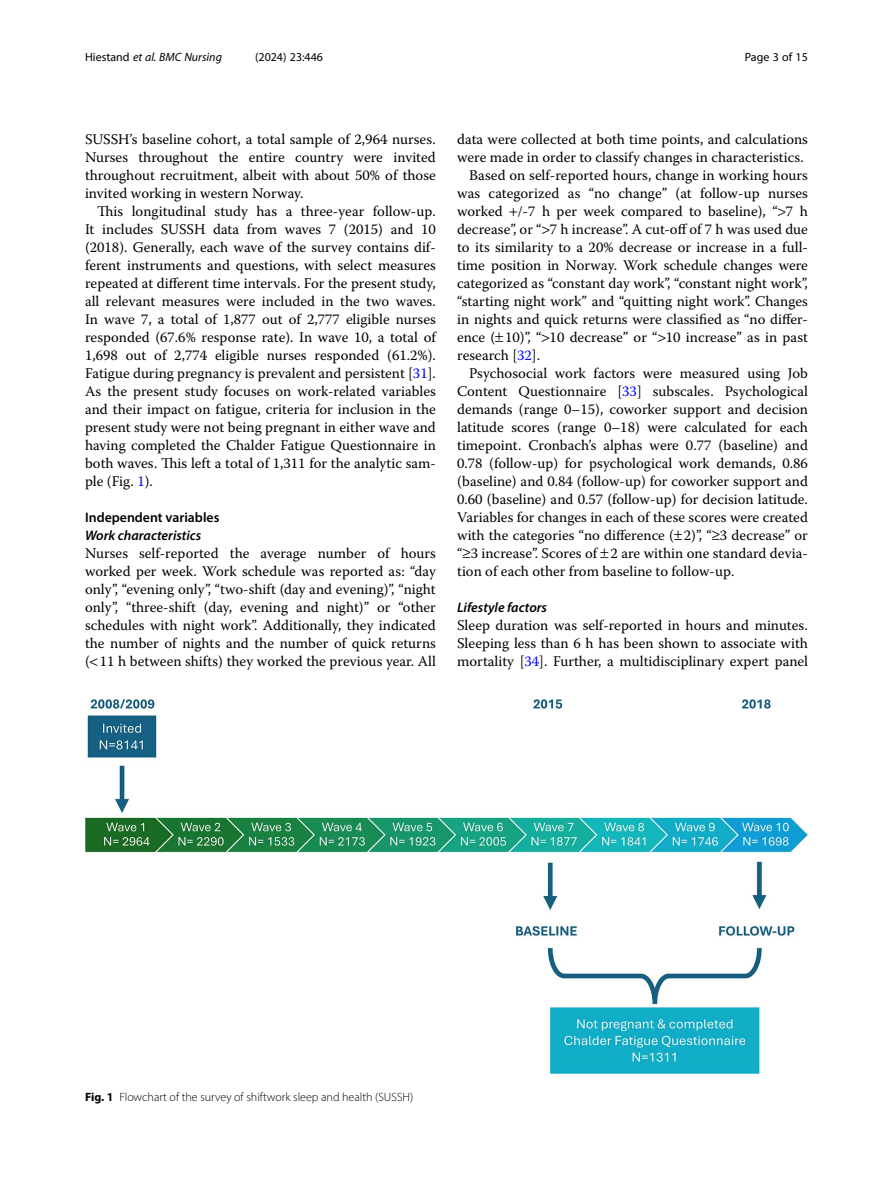
<style>
.page{position:relative;width:893px;height:1191px;background:#fff}
.page>*{position:absolute;margin:0;border:0;box-sizing:border-box;transform-origin:0 0}
.Body_Text_Indent{font:14.7px/18px "Warnock Pro";color:#000;text-align:justify}
.Body_Text{font:14.7px/18px "Warnock Pro";color:#000;text-align:justify}
.Head_2{font:600 13.8px "Myriad Pro";color:#000}
.Head_3_after_2{font:italic 600 13.8px "Myriad Pro";color:#000}
.Head_3{font:italic 600 13.8px "Myriad Pro";color:#000}
.Figure_Caption{font:300 12px "Myriad Pro";color:#000}
.t1{font:italic 12px "Myriad Pro";color:#000}
.t2{font:12px "Myriad Pro";color:#000}
.s1{font-style:normal}
.s2{color:#00f}
.s3{font-weight:700}
</style>
<div class="page">
<img style="left:85px;top:699px;width:723px;height:375px">
<p class="t1" style="left:85px;top:50px;width:138px"><span class="s1">Hiestand</span> et al. BMC Nursing</p>
<p class="t2" style="left:255px;top:50px;width:70px">(2024) 23:446</p>
<p class="t2" style="left:745px;top:50px;width:65px">Page 3 of 15</p>
<p class="Body_Text" style="left:85px;top:130px;width:352px">SUSSH’s baseline cohort, a total sample of 2,964 nurses.<br>Nurses throughout the entire country were invited throughout recruitment, albeit with about 50% of those invited working in western Norway.</p>
<p class="Body_Text_Indent" style="left:85px;top:202px;width:352px;text-indent:12px">This longitudinal study has a three-year follow-up.<br>It includes SUSSH data from waves 7 (2015) and 10 (2018). Generally, each wave of the survey contains dif&shy;ferent instruments and questions, with select measures repeated at different time intervals. For the present study, all relevant measures were included in the two waves.<br>In wave 7, a total of 1,877 out of 2,777 eligible nurses responded (67.6% response rate). In wave 10, a total of 1,698 out of 2,774 eligible nurses responded (61.2%).<br>Fatigue during pregnancy is prevalent and persistent [<span class="s2">31</span>].<br>As the present study focuses on work-related variables and their impact on fatigue, criteria for inclusion in the present study were not being pregnant in either wave and having completed the Chalder Fatigue Questionnaire in both waves. This left a total of 1,311 for the analytic sam&shy;ple (Fig. <span class="s2">1</span>).</p>
<p class="Head_2" style="left:85px;top:509px;width:136px">Independent variables</p>
<p class="Head_3_after_2" style="left:85px;top:527px;width:118px">Work characteristics</p>
<p class="Body_Text" style="left:85px;top:544px;width:352px">Nurses self-reported the average number of hours worked per week. Work schedule was reported as: “day only”, “evening only”, “two-shift (day and evening)”, “night only”, “three-shift (day, evening and night)” or “other schedules with night work”. Additionally, they indicated the number of nights and the number of quick returns ( 11 h between shifts) they worked the previous year. All</p>
<p class="Body_Text" style="left:457px;top:130px;width:352px">data were collected at both time points, and calculations were made in order to classify changes in characteristics.</p>
<p class="Body_Text_Indent" style="left:457px;top:166px;width:352px;text-indent:12px">Based on self-reported hours, change in working hours was categorized as “no change” (at follow-up nurses worked /-7 h per week compared to baseline), “ 7 h decrease”, or “ 7 h increase”. A cut-off of 7 h was used due to its similarity to a 20% decrease or increase in a full&shy;time position in Norway. Work schedule changes were categorized as “constant day work”, “constant night work”, “starting night work” and “quitting night work”. Changes in nights and quick returns were classified as “no differ&shy;ence ( 10)”, “ 10 decrease” or “ 10 increase” as in past research [<span class="s2">32</span>].</p>
<p class="Body_Text_Indent" style="left:457px;top:364px;width:352px;text-indent:12px">Psychosocial work factors were measured using Job Content Questionnaire [<span class="s2">33</span>] subscales. Psychological demands (range 0–15), coworker support and decision latitude scores (range 0–18) were calculated for each timepoint. Cronbach’s alphas were 0.77 (baseline) and 0.78 (follow-up) for psychological work demands, 0.86 (baseline) and 0.84 (follow-up) for coworker support and 0.60 (baseline) and 0.57 (follow-up) for decision latitude.<br>Variables for changes in each of these scores were created with the categories “no difference ( 2)”, “≥3 decrease” or “≥3 increase”. Scores of 2 are within one standard devia&shy;tion of each other from baseline to follow-up.</p>
<p class="Head_3" style="left:457px;top:599px;width:91px">Lifestyle factors</p>
<p class="Body_Text" style="left:457px;top:616px;width:352px">Sleep duration was self-reported in hours and minutes.<br>Sleeping less than 6 h has been shown to associate with mortality [<span class="s2">34</span>]. Further, a multidisciplinary expert panel</p>
<p class="Figure_Caption" style="left:85px;top:1089px;width:330px"><span class="s3">Fig. 1</span> Flowchart of the survey of shiftwork sleep and health (SUSSH)</p>
</div>
